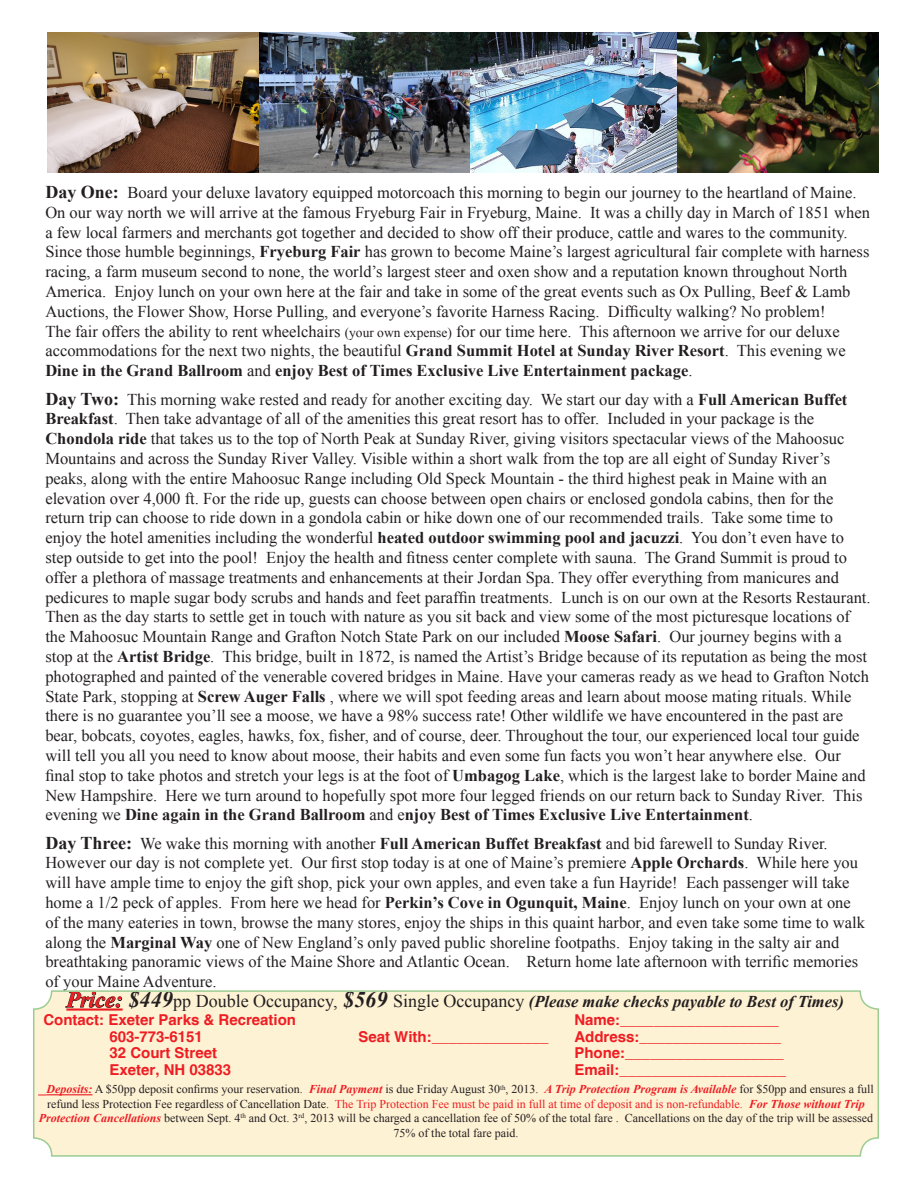
<style>
.page{position:relative;width:918px;height:1188px;background:#fff}
.page>*{position:absolute;margin:0;border:0;box-sizing:border-box;transform-origin:0 0}
.t1{font:16.5px/19.8px "Times New Roman";color:#231f20}
.t2{font:italic 700 16.5px "Times New Roman";color:#231f20}
.t3{font:700 15px "Helvetica";color:#ee1d23}
.t4{font:12px "Times New Roman";color:#231f20}
.t5{font:12px "Times New Roman";color:#ee1d23}
.s1{font-weight:700;font-size:18px}
.s2{font-weight:700}
.s3{font-size:13.5px}
.s4{font-size:22.5px;color:#ee1d23}
.s5{font-size:22.5px}
.s6{font-weight:400;font-style:normal;font-size:18px}
.s7{font-weight:700;font-style:italic;color:#ee1d23}
.s8{color:#231f20}
.s9{font-weight:700;font-style:italic}
</style>
<div class="page">
<img style="left:48px;top:32px;width:831px;height:141px">
<div style="left:34px;top:991px;width:844px;height:165px;background:#fef2d4;border-radius:18px"></div>
<hr style="left:47px;top:1094px;width:46px;height:1px;background:#ee1d23">
<svg style="left:65px;top:993px;width:58px;height:18px"></svg>
<div style="left:33px;top:990px;width:846px;height:167px;border:2px solid #9dcc92;border-radius:18px"></div>
<p class="t1" style="left:45px;top:182px;width:826px"><span class="s1">Day One:</span> Board your deluxe lavatory equipped motorcoach this morning to begin our journey to the heartland of Maine.<br>On our way north we will arrive at the famous Fryeburg Fair in Fryeburg, Maine. It was a chilly day in March of 1851 when a few local farmers and merchants got together and decided to show off their produce, cattle and wares to the community.<br>Since those humble beginnings, <span class="s2">Fryeburg Fair</span> has grown to become Maine’s largest agricultural fair complete with harness racing, a farm museum second to none, the world’s largest steer and oxen show and a reputation known throughout North America. Enjoy lunch on your own here at the fair and take in some of the great events such as Ox Pulling, Beef &amp; Lamb Auctions, the Flower Show, Horse Pulling, and everyone’s favorite Harness Racing. Difficulty walking? No problem!<br>The fair offers the ability to rent wheelchairs <span class="s3">(your own expense)</span> for our time here. This afternoon we arrive for our deluxe accommodations for the next two nights, the beautiful <span class="s2">Grand Summit Hotel at Sunday River Resort</span>. This evening we <span class="s2">Dine in the Grand Ballroom</span> and <span class="s2">enjoy Best of Times Exclusive Live Entertainment package</span>.</p>
<p class="t1" style="left:45px;top:389px;width:827px"><span class="s1">Day Two:</span> This morning wake rested and ready for another exciting day. We start our day with a <span class="s2">Full American Buffet Breakfast</span>. Then take advantage of all of the amenities this great resort has to offer. Included in your package is the <span class="s2">Chondola ride</span> that takes us to the top of North Peak at Sunday River, giving visitors spectacular views of the Mahoosuc Mountains and across the Sunday River Valley. Visible within a short walk from the top are all eight of Sunday River’s peaks, along with the entire Mahoosuc Range including Old Speck Mountain - the third highest peak in Maine with an elevation over 4,000 ft. For the ride up, guests can choose between open chairs or enclosed gondola cabins, then for the return trip can choose to ride down in a gondola cabin or hike down one of our recommended trails. Take some time to enjoy the hotel amenities including the wonderful <span class="s2">heated outdoor swimming pool and jacuzzi</span>. You don’t even have to step outside to get into the pool! Enjoy the health and fitness center complete with sauna. The Grand Summit is proud to offer a plethora of massage treatments and enhancements at their Jordan Spa. They offer everything from manicures and pedicures to maple sugar body scrubs and hands and feet paraffin treatments. Lunch is on our own at the Resorts Restaurant.<br>Then as the day starts to settle get in touch with nature as you sit back and view some of the most picturesque locations of the Mahoosuc Mountain Range and Grafton Notch State Park on our included <span class="s2">Moose Safari</span>. Our journey begins with a stop at the <span class="s2">Artist Bridge</span>. This bridge, built in 1872, is named the Artist’s Bridge because of its reputation as being the most photographed and painted of the venerable covered bridges in Maine. Have your cameras ready as we head to Grafton Notch State Park, stopping at <span class="s2">Screw Auger Falls</span> , where we will spot feeding areas and learn about moose mating rituals. While there is no guarantee you’ll see a moose, we have a 98% success rate! Other wildlife we have encountered in the past are bear, bobcats, coyotes, eagles, hawks, fox, fisher, and of course, deer. Throughout the tour, our experienced local tour guide will tell you all you need to know about moose, their habits and even some fun facts you won’t hear anywhere else. Our final stop to take photos and stretch your legs is at the foot of <span class="s2">Umbagog Lake</span>, which is the largest lake to border Maine and New Hampshire. Here we turn around to hopefully spot more four legged friends on our return back to Sunday River. This evening we <span class="s2">Dine again in the Grand Ballroom</span> and e<span class="s2">njoy Best of Times Exclusive Live Entertainment</span>.</p>
<p class="t1" style="left:45px;top:833px;width:821px"><span class="s1">Day Three:</span> We wake this morning with another <span class="s2">Full American Buffet Breakfast</span> and bid farewell to Sunday River.<br>However our day is not complete yet. Our first stop today is at one of Maine’s premiere <span class="s2">Apple Orchards</span>. While here you will have ample time to enjoy the gift shop, pick your own apples, and even take a fun Hayride! Each passenger will take home a 1/2 peck of apples. From here we head for <span class="s2">Perkin’s Cove in Ogunquit, Maine</span>. Enjoy lunch on your own at one of the many eateries in town, browse the many stores, enjoy the ships in this quaint harbor, and even take some time to walk along the <span class="s2">Marginal Way</span> one of New England’s only paved public shoreline footpaths. Enjoy taking in the salty air and breathtaking panoramic views of the Maine Shore and Atlantic Ocean. Return home late afternoon with terrific memories of your Maine Adventure.</p>
<p class="t2" style="left:66px;top:990px;width:779px"><span class="s4">Price:</span> <span class="s5">$449</span><span class="s6">pp Double Occupancy,</span> <span class="s5">$569</span> <span class="s6">Single Occupancy</span> (Please make checks payable to Best of Times)</p>
<p class="t3" style="left:43px;top:1011px;width:254px">Contact: Exeter Parks &amp; Recreation</p>
<p class="t3" style="left:574px;top:1011px;width:206px">Name:___________________</p>
<p class="t3" style="left:110px;top:1027px;width:95px">603-773-6151</p>
<p class="t3" style="left:358px;top:1027px;width:192px">Seat With:______________</p>
<p class="t3" style="left:574px;top:1027px;width:208px">Address:_________________</p>
<p class="t3" style="left:110px;top:1044px;width:109px">32 Court Street</p>
<p class="t3" style="left:574px;top:1044px;width:211px">Phone:___________________</p>
<p class="t3" style="left:110px;top:1060px;width:123px">Exeter, NH 03833</p>
<p class="t3" style="left:574px;top:1060px;width:213px">Email:____________________</p>
<p class="t4" style="left:47px;top:1081px;width:829px"><span class="s7">Deposits:</span> A $50pp deposit confirms your reservation. <span class="s7">Final Payment</span> is due Friday August 30<sup>th</sup>, 2013. <span class="s7">A Trip Protection Program is Available</span> for $50pp and ensures a full</p>
<p class="t5" style="left:47px;top:1096px;width:819px"><span class="s8">refund less Protection Fee regardless of Cancellation Date.</span> The Trip Protection Fee must be paid in full at time of deposit and is non-refundable. <span class="s9">For Those without Trip</span></p>
<p class="t4" style="left:39px;top:1110px;width:836px"><span class="s7">Protection Cancellations</span> between Sept. 4<sup>th</sup> and Oct. 3<sup>rd</sup>, 2013 will be charged a cancellation fee of 50% of the total fare . Cancellations on the day of the trip will be assessed</p>
<p class="t4" style="left:393px;top:1125px;width:127px">75% of the total fare paid.</p>
</div>
